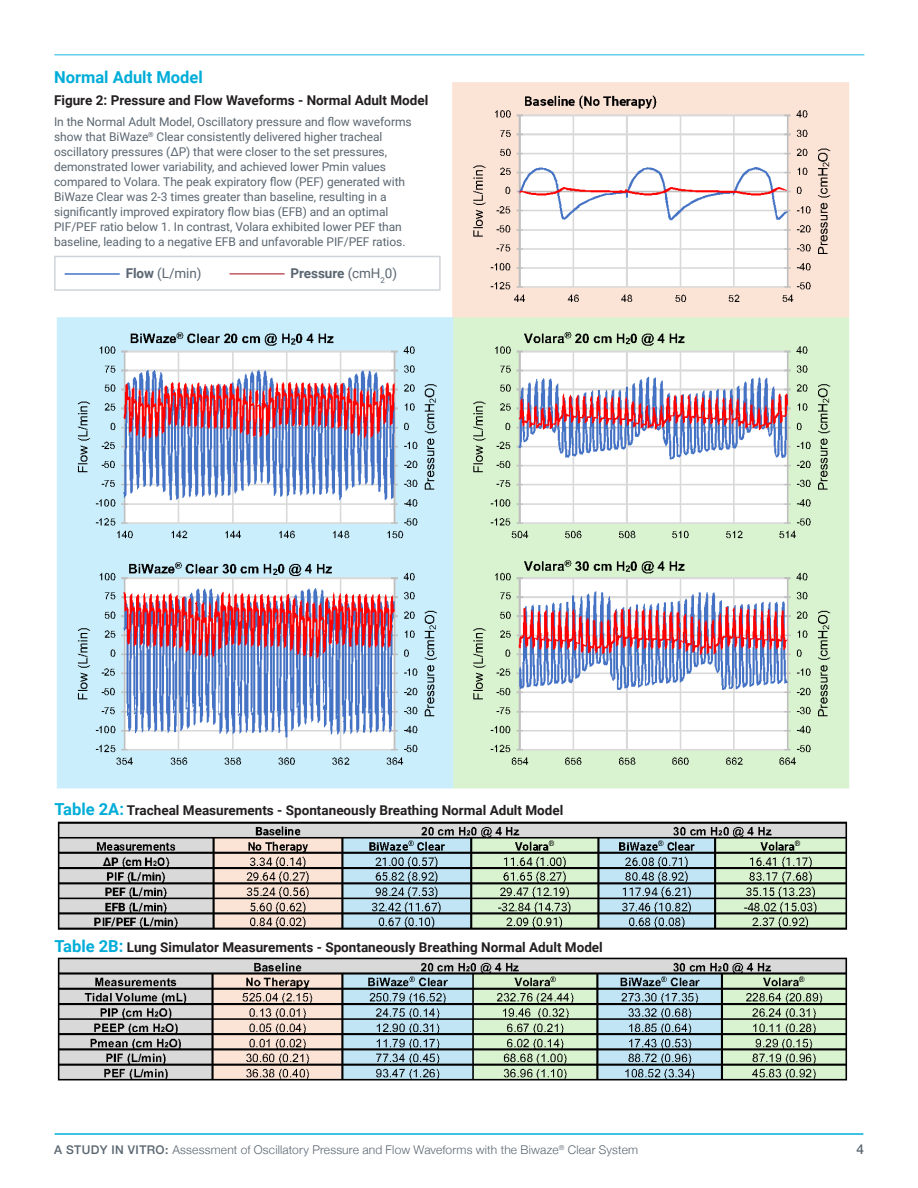
<style>
.page{position:relative;width:918px;height:1188px;background:#fff}
.page>*{position:absolute;margin:0;border:0;box-sizing:border-box;transform-origin:0 0}
.Chart_Headings_1{font:700 16.5px "Roboto";color:#00add8}
.Chart_Headings_1-2{font:700 13.5px "Roboto";color:#231f20}
.Body-9_12{font:700 13.5px "Roboto";letter-spacing:-.005em;color:#5a6671}
.Body-9_12-2{font:13.5px "Roboto";color:#5a6671}
.t1{font:500 13.5px "Helvetica Neue";color:#5a6670}
.Body-9_12-3{font:12px/15px "Roboto";letter-spacing:-.005em;color:#5a6671}
.t2{font:300 12px "Helvetica Neue";letter-spacing:.015em;color:#5a6671}
.s1{font-weight:700}
.s2{font-weight:400}
.s3{font-size:16.5px;color:#00add8}
.s4{font-weight:500;color:#5a6670}
</style>
<div class="page">
<hr style="left:55px;top:1133px;width:808px;height:2px;background:#00add8">
<img style="left:54px;top:54px;width:811px;height:1027px">
<hr style="left:54px;top:54px;width:810px;height:2px;background:#65d0ec">
<hr style="left:65px;top:273px;width:55px;height:2px;background:#4174c7">
<hr style="left:230px;top:273px;width:55px;height:2px;background:#bf5a62">
<div style="left:54px;top:256px;width:387px;height:35px;border:2px solid #d0d4d9"></div>
<p class="Chart_Headings_1" style="left:54px;top:66px;width:150px">Normal Adult Model</p>
<p class="Chart_Headings_1-2" style="left:54px;top:91px;width:376px">Figure 2: Pressure and Flow Waveforms - Normal Adult Model</p>
<p class="Body-9_12-3" style="left:54px;top:114px;width:359px">In the Normal Adult Model, Oscillatory pressure and flow waveforms show that BiWaze<sup>®</sup> Clear consistently delivered higher tracheal oscillatory pressures (ΔP) that were closer to the set pressures, demonstrated lower variability, and achieved lower Pmin values compared to Volara. The peak expiratory flow (PEF) generated with BiWaze Clear was 2-3 times greater than baseline, resulting in a significantly improved expiratory flow bias (EFB) and an optimal PIF/PEF ratio below 1. In contrast, Volara exhibited lower PEF than baseline, leading to a negative EFB and unfavorable PIF/PEF ratios.</p>
<p class="Body-9_12-2" style="left:126px;top:264px;width:77px"><span class="s1">Flow</span> (L/min)</p>
<p class="Body-9_12" style="left:291px;top:264px;width:108px">Pressure <span class="s2">(cmH</span><sub>2</sub><span class="s2">0)</span></p>
<p class="Chart_Headings_1-2" style="left:54px;top:801px;width:511px"><span class="s3">Table 2A:</span> Tracheal Measurements - Spontaneously Breathing Normal Adult Model</p>
<p class="Chart_Headings_1-2" style="left:54px;top:938px;width:550px"><span class="s3">Table 2B:</span> Lung Simulator Measurements - Spontaneously Breathing Normal Adult Model</p>
<p class="t2" style="left:54px;top:1140px;width:586px"><span class="s4">A STUDY IN VITRO:</span> Assessment of Oscillatory Pressure and Flow Waveforms with the Biwaze<sup>®</sup> Clear System</p>
<p class="t1" style="left:856px;top:1139px;width:9px">4</p>
</div>
